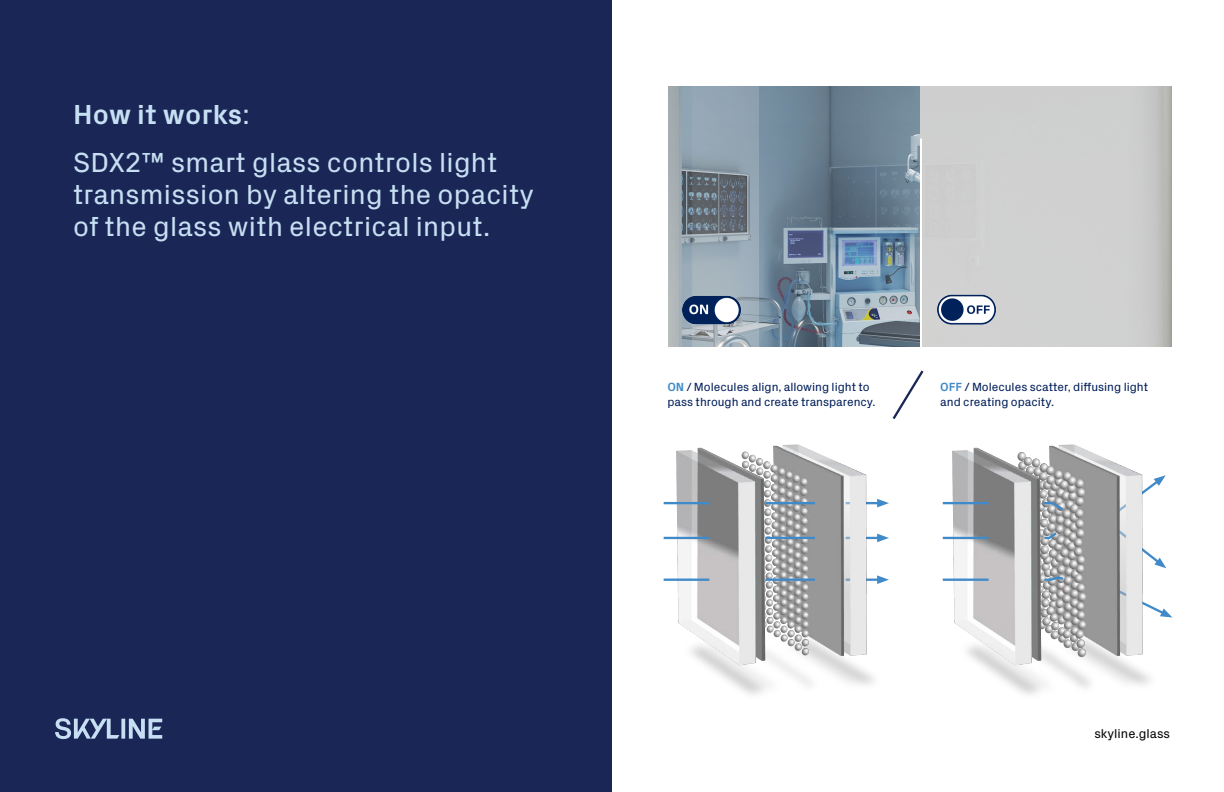
<style>
.page{position:relative;width:1224px;height:792px;background:#fff}
.page>*{position:absolute;margin:0;border:0;box-sizing:border-box;transform-origin:0 0}
.Body_Big-36pt{font:28px/48px "Px Grotesk";letter-spacing:.01em;color:#c7dff2}
.t1{font:13px "Px Grotesk";color:#040503}
.Headline-16pt{font:12px/15px "Px Grotesk";color:#001e59}
.s1{font-weight:700}
.s2{font-weight:700;color:#408ac9}
</style>
<div class="page">
<div style="left:0;top:0;width:612px;height:792px;background:#192656"></div>
<svg style="left:55px;top:718px;width:107px;height:21px"></svg>
<img style="left:668px;top:86px;width:252px;height:261px">
<img style="left:934px;top:290px;width:65px;height:40px">
<img style="left:678px;top:291px;width:66px;height:39px">
<img style="left:663px;top:444px;width:220px;height:251px">
<hr style="left:765px;top:502px;width:50px;height:2px;background:#408ac9">
<hr style="left:664px;top:502px;width:45px;height:2px;background:#408ac9">
<hr style="left:765px;top:579px;width:50px;height:2px;background:#408ac9">
<hr style="left:664px;top:579px;width:45px;height:2px;background:#408ac9">
<hr style="left:765px;top:537px;width:50px;height:2px;background:#408ac9">
<hr style="left:664px;top:537px;width:45px;height:2px;background:#408ac9">
<img style="left:883px;top:444px;width:290px;height:251px">
<hr style="left:943px;top:502px;width:46px;height:2px;background:#408ac9">
<svg style="left:1042px;top:575px;width:24px;height:7px"></svg>
<hr style="left:943px;top:579px;width:46px;height:2px;background:#408ac9">
<svg style="left:1042px;top:530px;width:17px;height:10px"></svg>
<hr style="left:943px;top:537px;width:46px;height:2px;background:#408ac9">
<svg style="left:1041px;top:501px;width:25px;height:12px"></svg>
<svg style="left:892px;top:370px;width:32px;height:49px"></svg>
<p class="Body_Big-36pt" style="left:73px;top:89px;width:426px"><span class="s1">How it works</span>:<br>SDX2™ smart glass controls light</p>
<p class="Body_Big-36pt" style="left:73px;top:177px;width:463px;line-height:32px">transmission by altering the opacity of the glass with electrical input.</p>
<p class="Headline-16pt" style="left:667px;top:379px;width:210px"><span class="s2">ON</span> / Molecules align, allowing light to pass through and create transparency.</p>
<p class="Headline-16pt" style="left:940px;top:379px;width:209px"><span class="s2">OFF</span> / Molecules scatter, diffusing light and creating opacity.</p>
<p class="t1" style="left:1094px;top:725px;width:77px">skyline.glass</p>
</div>
